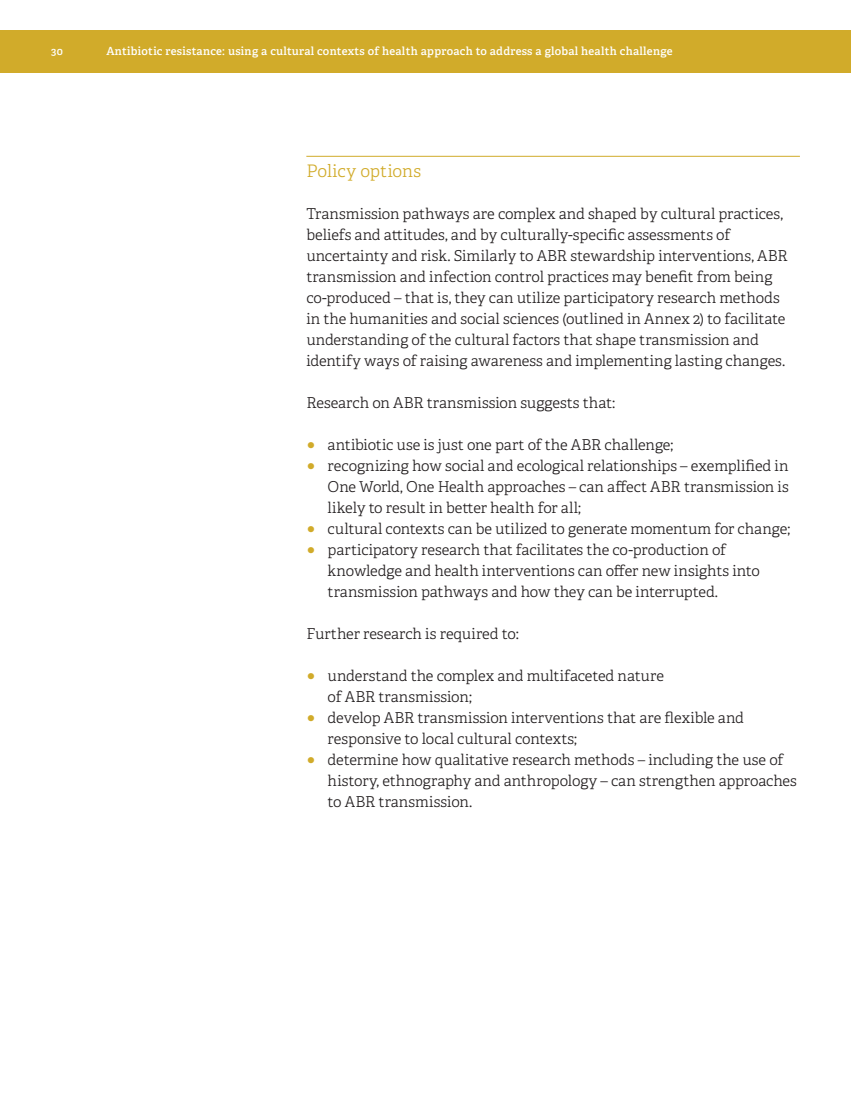
<style>
.page{position:relative;width:851px;height:1106px;background:#fff}
.page>*{position:absolute;margin:0;border:0;box-sizing:border-box;transform-origin:0 0}
.HEAD_B{font:300 17.25px "Adelle CYR";letter-spacing:-.005em;color:#d1ab2a}
.BODY_TEXT{font:300 15px/21px "Adelle CYR";letter-spacing:-.005em;color:#231f20}
.t1{font:600 11.25px "Adelle CYR";letter-spacing:.025em;color:#fff}
.t2{font:600 10.5px "Adelle CYR";color:#fff}
.s1{color:#d1ab2a}
</style>
<div class="page">
<div style="left:0;top:30px;width:850px;height:42px;background:#d1ab2a"></div>
<hr style="left:306px;top:156px;width:493px;height:1px;background:#d1ab2a">
<p class="t2" style="left:51px;top:44px;width:13px">30</p>
<p class="t1" style="left:106px;top:43px;width:567px">Antibiotic resistance: using a cultural contexts of health approach to address a global health challenge</p>
<p class="HEAD_B" style="left:306px;top:159px;width:116px">Policy options</p>
<p class="BODY_TEXT" style="left:306px;top:203px;width:483px">Transmission pathways are complex and shaped by cultural practices, beliefs and attitudes, and by culturally-specific assessments of uncertainty and risk. Similarly to ABR stewardship interventions, ABR transmission and infection control practices may benefit from being co-produced – that is, they can utilize participatory research methods in the humanities and social sciences (outlined in Annex 2) to facilitate understanding of the cultural factors that shape transmission and identify ways of raising awareness and implementing lasting changes.</p>
<p class="BODY_TEXT" style="left:306px;top:392px;width:310px">Research on ABR transmission suggests that:</p>
<p class="BODY_TEXT" style="left:306px;top:434px;width:368px"><span class="s1">○</span> antibiotic use is just one part of the ABR challenge;</p>
<p class="BODY_TEXT" style="left:327px;top:455px;width:462px;text-align:justify;text-indent:-21px"><span class="s1">○</span> recognizing how social and ecological relationships – exemplified in One World, One Health approaches – can affect ABR transmission is likely to result in better health for all;</p>
<p class="BODY_TEXT" style="left:306px;top:518px;width:485px"><span class="s1">○</span> cultural contexts can be utilized to generate momentum for change;</p>
<p class="BODY_TEXT" style="left:327px;top:539px;width:434px;text-indent:-21px"><span class="s1">○</span> participatory research that facilitates the co-production of knowledge and health interventions can offer new insights into transmission pathways and how they can be interrupted.</p>
<p class="BODY_TEXT" style="left:306px;top:623px;width:214px">Further research is required to:</p>
<p class="BODY_TEXT" style="left:327px;top:665px;width:338px;text-indent:-21px"><span class="s1">○</span> understand the complex and multifaceted nature of ABR transmission;</p>
<p class="BODY_TEXT" style="left:327px;top:707px;width:418px;text-indent:-21px"><span class="s1">○</span> develop ABR transmission interventions that are flexible and responsive to local cultural contexts;</p>
<p class="BODY_TEXT" style="left:327px;top:749px;width:470px;text-indent:-21px"><span class="s1">○</span> determine how qualitative research methods – including the use of history, ethnography and anthropology – can strengthen approaches to ABR transmission.</p>
</div>
